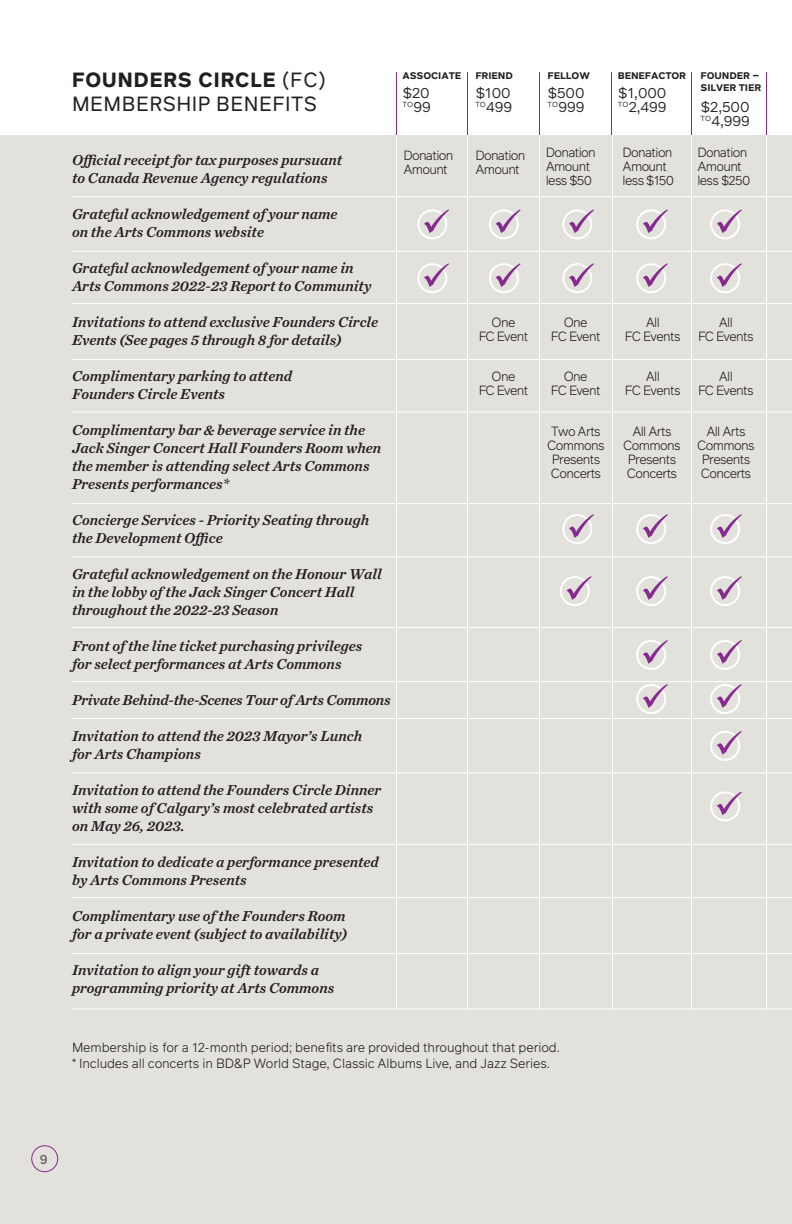
<style>
.page{position:relative;width:792px;height:1224px;background:#e2e1db}
.page>*{position:absolute;margin:0;border:0;box-sizing:border-box;transform-origin:0 0}
.t1{font:20px/24px "Infra";letter-spacing:.025em;color:#231f20}
.t2{font:300 18px/14px "Infra";letter-spacing:-.04em;color:#231f20}
.t3{font:italic 15px/18px "Chronicle Text G2 Semi";color:#231f20}
.Chart_content{font:300 13px/14px "Infra";letter-spacing:-.05em;color:#231f20;text-align:center}
.Chart_content-2{font:300 13px "Infra";letter-spacing:-.01em;color:#231f20}
.Body_copy{font:500 13px "Infra";color:#6b6360}
.t4{font:600 12px/12px "Infra";letter-spacing:-.01em;color:#231f20}
.t5{font:300 9.4px "Infra";color:#231f20}
.s1{font-weight:700}
.s2{font-size:18px}
</style>
<div class="page">
<div style="left:0;top:0;width:792px;height:135px;background:#fff"></div>
<hr style="left:72px;top:196px;width:720px;height:1px;background:#fff">
<hr style="left:612px;top:72px;width:1px;height:937px;background:#fff">
<hr style="left:691px;top:72px;width:1px;height:937px;background:#fff">
<hr style="left:766px;top:72px;width:1px;height:938px;background:#fff">
<hr style="left:396px;top:72px;width:1px;height:935px;background:#fff">
<hr style="left:467px;top:72px;width:1px;height:938px;background:#fff">
<hr style="left:539px;top:72px;width:1px;height:937px;background:#fff">
<hr style="left:72px;top:773px;width:720px;height:1px;background:#fff">
<hr style="left:72px;top:844px;width:720px;height:1px;background:#fff">
<hr style="left:72px;top:718px;width:720px;height:1px;background:#fff">
<hr style="left:72px;top:953px;width:720px;height:1px;background:#fff">
<hr style="left:72px;top:897px;width:720px;height:1px;background:#fff">
<hr style="left:72px;top:1009px;width:720px;height:1px;background:#fff">
<hr style="left:72px;top:251px;width:720px;height:1px;background:#fff">
<hr style="left:72px;top:303px;width:720px;height:1px;background:#fff">
<hr style="left:72px;top:412px;width:720px;height:1px;background:#fff">
<hr style="left:72px;top:503px;width:720px;height:1px;background:#fff">
<hr style="left:72px;top:556px;width:720px;height:1px;background:#fff">
<hr style="left:72px;top:627px;width:720px;height:1px;background:#fff">
<hr style="left:72px;top:681px;width:720px;height:1px;background:#fff">
<hr style="left:72px;top:359px;width:720px;height:1px;background:#fff">
<div style="left:417px;top:209px;width:30px;height:30px;border:2px solid #fff;border-radius:50%"></div>
<svg style="left:424px;top:209px;width:25px;height:24px"></svg>
<div style="left:417px;top:263px;width:30px;height:30px;border:2px solid #fff;border-radius:50%"></div>
<svg style="left:424px;top:263px;width:25px;height:24px"></svg>
<div style="left:489px;top:209px;width:30px;height:30px;border:2px solid #fff;border-radius:50%"></div>
<svg style="left:496px;top:209px;width:25px;height:24px"></svg>
<div style="left:489px;top:263px;width:30px;height:30px;border:2px solid #fff;border-radius:50%"></div>
<svg style="left:496px;top:263px;width:25px;height:24px"></svg>
<div style="left:562px;top:209px;width:30px;height:30px;border:2px solid #fff;border-radius:50%"></div>
<svg style="left:569px;top:209px;width:25px;height:24px"></svg>
<div style="left:562px;top:263px;width:30px;height:30px;border:2px solid #fff;border-radius:50%"></div>
<svg style="left:569px;top:263px;width:25px;height:24px"></svg>
<div style="left:562px;top:514px;width:30px;height:30px;border:2px solid #fff;border-radius:50%"></div>
<svg style="left:569px;top:514px;width:25px;height:24px"></svg>
<div style="left:636px;top:209px;width:30px;height:30px;border:2px solid #fff;border-radius:50%"></div>
<svg style="left:643px;top:209px;width:25px;height:24px"></svg>
<div style="left:636px;top:263px;width:30px;height:30px;border:2px solid #fff;border-radius:50%"></div>
<svg style="left:643px;top:263px;width:25px;height:24px"></svg>
<div style="left:636px;top:514px;width:30px;height:30px;border:2px solid #fff;border-radius:50%"></div>
<svg style="left:643px;top:514px;width:25px;height:24px"></svg>
<div style="left:636px;top:576px;width:30px;height:30px;border:2px solid #fff;border-radius:50%"></div>
<svg style="left:643px;top:576px;width:25px;height:24px"></svg>
<div style="left:560px;top:576px;width:30px;height:30px;border:2px solid #fff;border-radius:50%"></div>
<svg style="left:567px;top:576px;width:25px;height:24px"></svg>
<div style="left:636px;top:640px;width:30px;height:30px;border:2px solid #fff;border-radius:50%"></div>
<svg style="left:643px;top:640px;width:25px;height:24px"></svg>
<div style="left:636px;top:684px;width:30px;height:30px;border:2px solid #fff;border-radius:50%"></div>
<svg style="left:643px;top:684px;width:25px;height:24px"></svg>
<div style="left:710px;top:209px;width:30px;height:30px;border:2px solid #fff;border-radius:50%"></div>
<svg style="left:717px;top:209px;width:25px;height:24px"></svg>
<div style="left:710px;top:263px;width:30px;height:30px;border:2px solid #fff;border-radius:50%"></div>
<svg style="left:717px;top:263px;width:25px;height:24px"></svg>
<div style="left:710px;top:514px;width:30px;height:30px;border:2px solid #fff;border-radius:50%"></div>
<svg style="left:717px;top:514px;width:25px;height:24px"></svg>
<div style="left:710px;top:576px;width:30px;height:30px;border:2px solid #fff;border-radius:50%"></div>
<svg style="left:717px;top:576px;width:25px;height:24px"></svg>
<div style="left:710px;top:640px;width:30px;height:30px;border:2px solid #fff;border-radius:50%"></div>
<svg style="left:717px;top:640px;width:25px;height:24px"></svg>
<div style="left:710px;top:684px;width:30px;height:30px;border:2px solid #fff;border-radius:50%"></div>
<svg style="left:717px;top:684px;width:25px;height:24px"></svg>
<div style="left:710px;top:731px;width:30px;height:30px;border:2px solid #fff;border-radius:50%"></div>
<svg style="left:717px;top:731px;width:25px;height:24px"></svg>
<div style="left:710px;top:791px;width:30px;height:30px;border:2px solid #fff;border-radius:50%"></div>
<svg style="left:717px;top:792px;width:25px;height:23px"></svg>
<hr style="left:396px;top:72px;width:1px;height:63px;background:#862a90">
<hr style="left:467px;top:72px;width:1px;height:63px;background:#862a90">
<hr style="left:539px;top:72px;width:1px;height:63px;background:#862a90">
<hr style="left:611px;top:72px;width:1px;height:63px;background:#862a90">
<hr style="left:691px;top:72px;width:1px;height:63px;background:#862a90">
<hr style="left:766px;top:72px;width:1px;height:63px;background:#862a90">
<div style="left:31px;top:1146px;width:27px;height:26px;border:1px solid #862a90;border-radius:50%"></div>
<p class="t1" style="left:72px;top:68px;width:255px"><span class="s1">FOUNDERS CIRCLE</span> (FC)<br>MEMBERSHIP BENEFITS</p>
<p class="t3" style="left:72px;top:150px;width:272px">Official receipt for tax purposes pursuant to Canada Revenue Agency regulations</p>
<p class="t3" style="left:72px;top:204px;width:267px">Grateful acknowledgement of your name on the Arts Commons website</p>
<p class="t3" style="left:72px;top:258px;width:301px">Grateful acknowledgement of your name in<br>Arts Commons 2022-23 Report to Community</p>
<p class="t3" style="left:72px;top:312px;width:308px">Invitations to attend exclusive Founders Circle<br>Events (See pages 5 through 8 for details)</p>
<p class="t3" style="left:72px;top:366px;width:222px">Complimentary parking to attend<br>Founders Circle Events</p>
<p class="t3" style="left:72px;top:420px;width:311px">Complimentary bar &amp; beverage service in the Jack Singer Concert Hall Founders Room when the member is attending select Arts Commons Presents performances*</p>
<p class="t3" style="left:72px;top:510px;width:299px">Concierge Services - Priority Seating through the Development Office</p>
<p class="t3" style="left:72px;top:564px;width:311px">Grateful acknowledgement on the Honour Wall in the lobby of the Jack Singer Concert Hall throughout the 2022-23 Season</p>
<p class="t3" style="left:72px;top:636px;width:292px">Front of the line ticket purchasing privileges for select performances at Arts Commons</p>
<p class="t3" style="left:72px;top:690px;width:320px">Private Behind-the-Scenes Tour of Arts Commons</p>
<p class="t3" style="left:72px;top:726px;width:292px">Invitation to attend the 2023 Mayor’s Lunch for Arts Champions</p>
<p class="t3" style="left:72px;top:780px;width:311px">Invitation to attend the Founders Circle Dinner with some of Calgary’s most celebrated artists on May 26, 2023.</p>
<p class="t3" style="left:72px;top:852px;width:308px">Invitation to dedicate a performance presented by Arts Commons Presents</p>
<p class="t3" style="left:72px;top:906px;width:277px">Complimentary use of the Founders Room for a private event (subject to availability)</p>
<p class="t3" style="left:72px;top:960px;width:264px">Invitation to align your gift towards a programming priority at Arts Commons</p>
<p class="t4" style="left:402px;top:68px;width:60px">associate</p>
<p class="t2" style="left:402px;top:84px;width:29px">$20</p>
<p class="t5" style="left:402px;top:97px;width:30px">to<span class="s2">99</span></p>
<p class="t4" style="left:475px;top:68px;width:39px">friend</p>
<p class="t2" style="left:475px;top:84px;width:39px">$100 <sup>to</sup>499</p>
<p class="t4" style="left:548px;top:68px;width:44px">fellow</p>
<p class="t2" style="left:548px;top:84px;width:39px">$500 <sup>to</sup>999</p>
<p class="t4" style="left:618px;top:68px;width:70px">benefactor</p>
<p class="t2" style="left:618px;top:84px;width:51px">$1,000 <sup>to</sup>2,499</p>
<p class="t4" style="left:701px;top:68px;width:62px">founder – silver tier</p>
<p class="t2" style="left:701px;top:98px;width:51px">$2,500 <sup>to</sup>4,999</p>
<p class="Chart_content" style="left:403px;top:148px;width:52px;text-align:left">Donation<br>Amount</p>
<p class="Chart_content" style="left:475px;top:148px;width:52px;text-align:left">Donation<br>Amount</p>
<p class="Chart_content" style="left:546px;top:145px;width:52px;text-align:left">Donation<br>Amount less $50</p>
<p class="Chart_content" style="left:623px;top:145px;width:53px;text-align:left">Donation<br>Amount less $150</p>
<p class="Chart_content" style="left:697px;top:145px;width:55px;text-align:left">Donation<br>Amount less $250</p>
<p class="Chart_content" style="left:479px;top:315px;width:51px">One<br>FC Event</p>
<p class="Chart_content" style="left:479px;top:369px;width:51px">One<br>FC Event</p>
<p class="Chart_content" style="left:551px;top:315px;width:51px">One<br>FC Event</p>
<p class="Chart_content" style="left:551px;top:369px;width:51px">One<br>FC Event</p>
<p class="Chart_content" style="left:547px;top:424px;width:59px">Two Arts<br>Commons<br>Presents<br>Concerts</p>
<p class="Chart_content" style="left:623px;top:424px;width:59px">All Arts<br>Commons<br>Presents<br>Concerts</p>
<p class="Chart_content" style="left:697px;top:424px;width:59px">All Arts<br>Commons<br>Presents<br>Concerts</p>
<p class="Chart_content" style="left:625px;top:315px;width:57px">All<br>FC Events</p>
<p class="Chart_content" style="left:625px;top:369px;width:57px">All<br>FC Events</p>
<p class="Chart_content" style="left:698px;top:315px;width:57px">All<br>FC Events</p>
<p class="Chart_content" style="left:698px;top:369px;width:57px">All<br>FC Events</p>
<p class="Chart_content-2" style="left:72px;top:1038px;width:490px">Membership is for a 12-month period; benefits are provided throughout that period.</p>
<p class="Chart_content-2" style="left:72px;top:1054px;width:480px">* Includes all concerts in BD&amp;P World Stage, Classic Albums Live, and Jazz Series.</p>
<p class="Body_copy" style="left:40px;top:1150px;width:9px">9</p>
</div>
